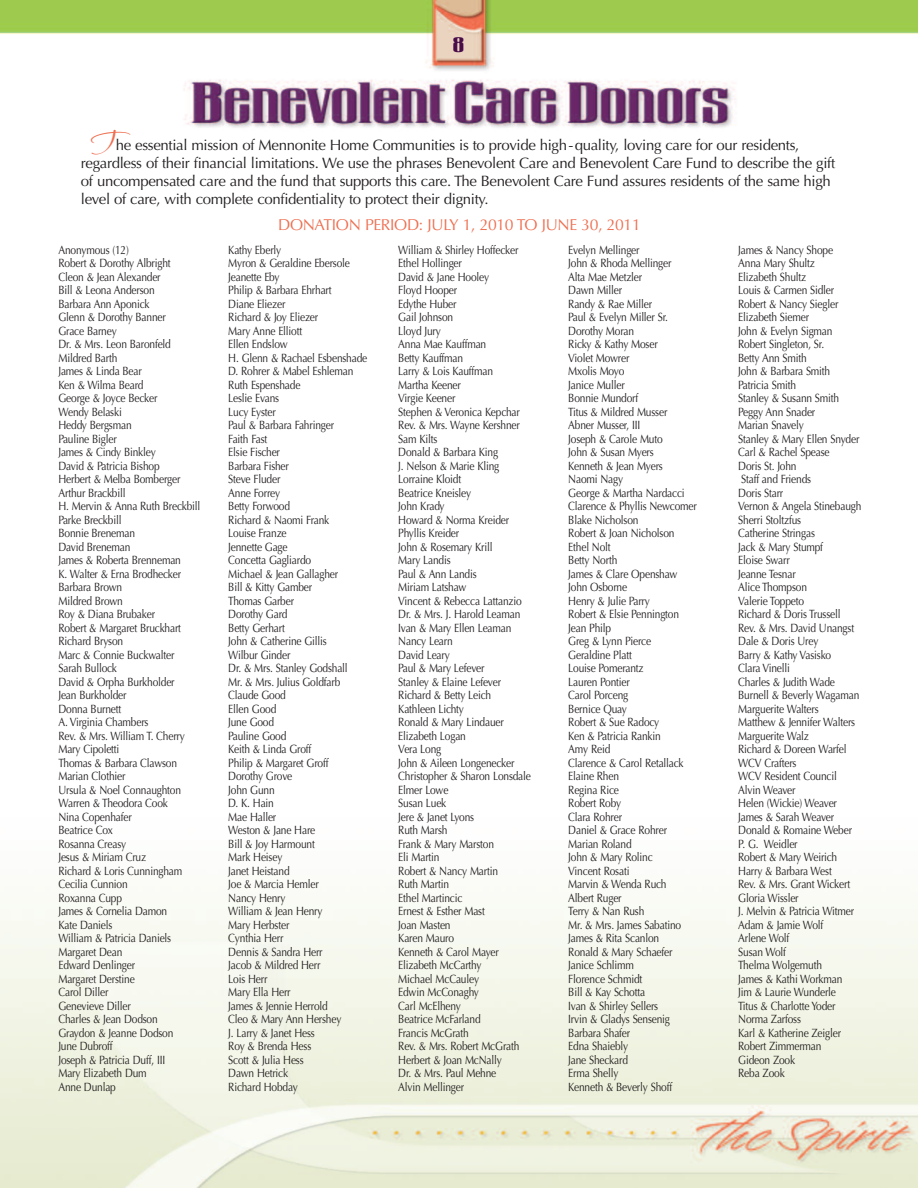
<style>
.page{position:relative;width:918px;height:1188px;background:#fff}
.page>*{position:absolute;margin:0;border:0;box-sizing:border-box;transform-origin:0 0}
.t1{font:18px "gogolatin";color:#480c49;scale:1.6 1}
.t2{font:15.75px "Optima";letter-spacing:-.02em;color:#ef6e50}
.t3{font:15px/18px "Optima";letter-spacing:-.02em;color:#231f20}
.t4{font:12px/13.5px "Optima";letter-spacing:-.015em;color:#231f20;scale:.85 1}
.s1{font-family:"Inspiration ROB";font-size:27px;color:#ef6e50}
</style>
<div class="page">
<img style="left:0;top:0;width:918px;height:1188px">
<h1 class="t1" style="left:454px;top:34px;width:9px">8</h1>
<p class="t3" style="left:81px;top:137px;width:756px;text-indent:10px"><span class="s1">T</span>he essential mission of Mennonite Home Communities is to provide high-quality, loving care for our residents, regardless of their financial limitations. We use the phrases Benevolent Care and Benevolent Care Fund to describe the gift of uncompensated care and the fund that supports this care. The Benevolent Care Fund assures residents of the same high level of care, with complete confidentiality to protect their dignity.</p>
<h2 class="t2" style="left:278px;top:219px;width:364px">DONATION PERIOD: JULY 1, 2010 TO JUNE 30, 2011</h2>
<p class="t4" style="left:58px;top:244px;width:169px">Anonymous (12)<br>Robert &amp; Dorothy Albright<br>Cleon &amp; Jean Alexander<br>Bill &amp; Leona Anderson<br>Barbara Ann Aponick<br>Glenn &amp; Dorothy Banner<br>Grace Barney<br>Dr. &amp; Mrs. Leon Baronfeld<br>Mildred Barth<br>James &amp; Linda Bear<br>Ken &amp; Wilma Beard<br>George &amp; Joyce Becker<br>Wendy Belaski<br>Heddy Bergsman<br>Pauline Bigler<br>James &amp; Cindy Binkley<br>David &amp; Patricia Bishop<br>Herbert &amp; Melba Bomberger<br>Arthur Brackbill<br>H. Mervin &amp; Anna Ruth Breckbill<br>Parke Breckbill<br>Bonnie Breneman<br>David Breneman<br>James &amp; Roberta Brenneman<br>K. Walter &amp; Erna Brodhecker<br>Barbara Brown<br>Mildred Brown<br>Roy &amp; Diana Brubaker<br>Robert &amp; Margaret Bruckhart<br>Richard Bryson<br>Marc &amp; Connie Buckwalter<br>Sarah Bullock<br>David &amp; Orpha Burkholder<br>Jean Burkholder<br>Donna Burnett<br>A. Virginia Chambers<br>Rev. &amp; Mrs. William T. Cherry<br>Mary Cipoletti<br>Thomas &amp; Barbara Clawson<br>Marian Clothier<br>Ursula &amp; Noel Connaughton<br>Warren &amp; Theodora Cook<br>Nina Copenhafer<br>Beatrice Cox<br>Rosanna Creasy<br>Jesus &amp; Miriam Cruz<br>Richard &amp; Loris Cunningham<br>Cecilia Cunnion<br>Roxanna Cupp<br>James &amp; Cornelia Damon<br>Kate Daniels<br>William &amp; Patricia Daniels<br>Margaret Dean<br>Edward Denlinger<br>Margaret Derstine<br>Carol Diller<br>Genevieve Diller<br>Charles &amp; Jean Dodson<br>Graydon &amp; Jeanne Dodson<br>June Dubroff<br>Joseph &amp; Patricia Duff, III<br>Mary Elizabeth Dum<br>Anne Dunlap</p>
<p class="t4" style="left:228px;top:244px;width:165px">Kathy Eberly<br>Myron &amp; Geraldine Ebersole<br>Jeanette Eby<br>Philip &amp; Barbara Ehrhart<br>Diane Eliezer<br>Richard &amp; Joy Eliezer<br>Mary Anne Elliott<br>Ellen Endslow<br>H. Glenn &amp; Rachael Esbenshade<br>D. Rohrer &amp; Mabel Eshleman<br>Ruth Espenshade<br>Leslie Evans<br>Lucy Eyster<br>Paul &amp; Barbara Fahringer<br>Faith Fast<br>Elsie Fischer<br>Barbara Fisher<br>Steve Fluder<br>Anne Forrey<br>Betty Forwood<br>Richard &amp; Naomi Frank<br>Louise Franze<br>Jennette Gage<br>Concetta Gagliardo<br>Michael &amp; Jean Gallagher<br>Bill &amp; Kitty Gamber<br>Thomas Garber<br>Dorothy Gard<br>Betty Gerhart<br>John &amp; Catherine Gillis<br>Wilbur Ginder<br>Dr. &amp; Mrs. Stanley Godshall<br>Mr. &amp; Mrs. Julius Goldfarb<br>Claude Good<br>Ellen Good<br>June Good<br>Pauline Good<br>Keith &amp; Linda Groff<br>Philip &amp; Margaret Groff<br>Dorothy Grove<br>John Gunn<br>D. K. Hain<br>Mae Haller<br>Weston &amp; Jane Hare<br>Bill &amp; Joy Harmount<br>Mark Heisey<br>Janet Heistand<br>Joe &amp; Marcia Hemler<br>Nancy Henry<br>William &amp; Jean Henry<br>Mary Herbster<br>Cynthia Herr<br>Dennis &amp; Sandra Herr<br>Jacob &amp; Mildred Herr<br>Lois Herr<br>Mary Ella Herr<br>James &amp; Jennie Herrold<br>Cleo &amp; Mary Ann Hershey<br>J. Larry &amp; Janet Hess<br>Roy &amp; Brenda Hess<br>Scott &amp; Julia Hess<br>Dawn Hetrick<br>Richard Hobday</p>
<p class="t4" style="left:398px;top:244px;width:158px">William &amp; Shirley Hoffecker<br>Ethel Hollinger<br>David &amp; Jane Hooley<br>Floyd Hooper<br>Edythe Huber<br>Gail Johnson<br>Lloyd Jury<br>Anna Mae Kauffman<br>Betty Kauffman<br>Larry &amp; Lois Kauffman<br>Martha Keener<br>Virgie Keener<br>Stephen &amp; Veronica Kepchar<br>Rev. &amp; Mrs. Wayne Kershner<br>Sam Kilts<br>Donald &amp; Barbara King<br>J. Nelson &amp; Marie Kling<br>Lorraine Kloidt<br>Beatrice Kneisley<br>John Krady<br>Howard &amp; Norma Kreider<br>Phyllis Kreider<br>John &amp; Rosemary Krill<br>Mary Landis<br>Paul &amp; Ann Landis<br>Miriam Latshaw<br>Vincent &amp; Rebecca Lattanzio<br>Dr. &amp; Mrs. J. Harold Leaman<br>Ivan &amp; Mary Ellen Leaman<br>Nancy Learn<br>David Leary<br>Paul &amp; Mary Lefever<br>Stanley &amp; Elaine Lefever<br>Richard &amp; Betty Leich<br>Kathleen Lichty<br>Ronald &amp; Mary Lindauer<br>Elizabeth Logan<br>Vera Long<br>John &amp; Aileen Longenecker<br>Christopher &amp; Sharon Lonsdale<br>Elmer Lowe<br>Susan Luek<br>Jere &amp; Janet Lyons<br>Ruth Marsh<br>Frank &amp; Mary Marston<br>Eli Martin<br>Robert &amp; Nancy Martin<br>Ruth Martin<br>Ethel Martincic<br>Ernest &amp; Esther Mast<br>Joan Masten<br>Karen Mauro<br>Kenneth &amp; Carol Mayer<br>Elizabeth McCarthy<br>Michael McCauley<br>Edwin McConaghy<br>Carl McElheny<br>Beatrice McFarland<br>Francis McGrath<br>Rev. &amp; Mrs. Robert McGrath<br>Herbert &amp; Joan McNally<br>Dr. &amp; Mrs. Paul Mehne<br>Alvin Mellinger</p>
<p class="t4" style="left:568px;top:244px;width:153px">Evelyn Mellinger<br>John &amp; Rhoda Mellinger<br>Alta Mae Metzler<br>Dawn Miller<br>Randy &amp; Rae Miller<br>Paul &amp; Evelyn Miller Sr.<br>Dorothy Moran<br>Ricky &amp; Kathy Moser<br>Violet Mowrer<br>Mxolis Moyo<br>Janice Muller<br>Bonnie Mundorf<br>Titus &amp; Mildred Musser<br>Abner Musser, III<br>Joseph &amp; Carole Muto<br>John &amp; Susan Myers<br>Kenneth &amp; Jean Myers<br>Naomi Nagy<br>George &amp; Martha Nardacci<br>Clarence &amp; Phyllis Newcomer<br>Blake Nicholson<br>Robert &amp; Joan Nicholson<br>Ethel Nolt<br>Betty North<br>James &amp; Clare Openshaw<br>John Osborne<br>Henry &amp; Julie Parry<br>Robert &amp; Elsie Pennington<br>Jean Philp<br>Greg &amp; Lynn Pierce<br>Geraldine Platt<br>Louise Pomerantz<br>Lauren Pontier<br>Carol Porceng<br>Bernice Quay<br>Robert &amp; Sue Radocy<br>Ken &amp; Patricia Rankin<br>Amy Reid<br>Clarence &amp; Carol Retallack<br>Elaine Rhen<br>Regina Rice<br>Robert Roby<br>Clara Rohrer<br>Daniel &amp; Grace Rohrer<br>Marian Roland<br>John &amp; Mary Rolinc<br>Vincent Rosati<br>Marvin &amp; Wenda Ruch<br>Albert Ruger<br>Terry &amp; Nan Rush<br>Mr. &amp; Mrs. James Sabatino<br>James &amp; Rita Scanlon<br>Ronald &amp; Mary Schaefer<br>Janice Schlimm<br>Florence Schmidt<br>Bill &amp; Kay Schotta<br>Ivan &amp; Shirley Sellers<br>Irvin &amp; Gladys Sensenig<br>Barbara Shafer<br>Edna Shaiebly<br>Jane Sheckard<br>Erma Shelly<br>Kenneth &amp; Beverly Shoff</p>
<p class="t4" style="left:738px;top:244px;width:146px">James &amp; Nancy Shope<br>Anna Mary Shultz<br>Elizabeth Shultz<br>Louis &amp; Carmen Sidler<br>Robert &amp; Nancy Siegler<br>Elizabeth Siemer<br>John &amp; Evelyn Sigman<br>Robert Singleton, Sr.<br>Betty Ann Smith<br>John &amp; Barbara Smith<br>Patricia Smith<br>Stanley &amp; Susann Smith<br>Peggy Ann Snader<br>Marian Snavely<br>Stanley &amp; Mary Ellen Snyder<br>Carl &amp; Rachel Spease<br>Doris St. John<br>Staff and Friends<br>Doris Starr<br>Vernon &amp; Angela Stinebaugh<br>Sherri Stoltzfus<br>Catherine Stringas<br>Jack &amp; Mary Stumpf<br>Eloise Swarr<br>Jeanne Tesnar<br>Alice Thompson<br>Valerie Toppeto<br>Richard &amp; Doris Trussell<br>Rev. &amp; Mrs. David Unangst<br>Dale &amp; Doris Urey<br>Barry &amp; Kathy Vasisko<br>Clara Vinelli<br>Charles &amp; Judith Wade<br>Burnell &amp; Beverly Wagaman<br>Marguerite Walters<br>Matthew &amp; Jennifer Walters<br>Marguerite Walz<br>Richard &amp; Doreen Warfel<br>WCV Crafters<br>WCV Resident Council<br>Alvin Weaver<br>Helen (Wickie) Weaver<br>James &amp; Sarah Weaver<br>Donald &amp; Romaine Weber<br>P. G. Weidler<br>Robert &amp; Mary Weirich<br>Harry &amp; Barbara West<br>Rev. &amp; Mrs. Grant Wickert<br>Gloria Wissler<br>J. Melvin &amp; Patricia Witmer<br>Adam &amp; Jamie Wolf<br>Arlene Wolf<br>Susan Wolf<br>Thelma Wolgemuth<br>James &amp; Kathi Workman<br>Jim &amp; Laurie Wunderle<br>Titus &amp; Charlotte Yoder<br>Norma Zarfoss<br>Karl &amp; Katherine Zeigler<br>Robert Zimmerman<br>Gideon Zook<br>Reba Zook</p>
</div>
